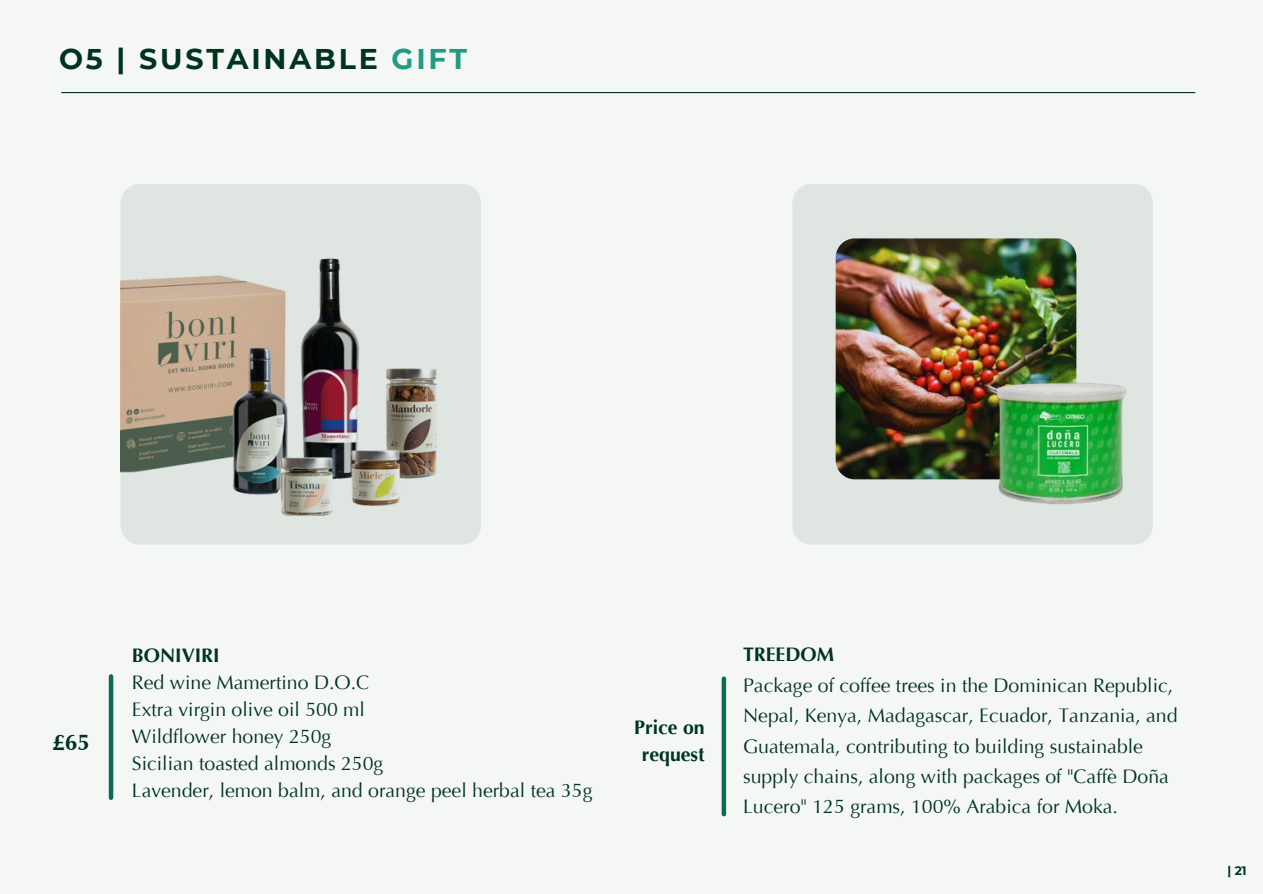
<style>
.page{position:relative;width:1263px;height:894px;background:#fff}
.page>*{position:absolute;margin:0;border:0;box-sizing:border-box;transform-origin:0 0}
.t1{font:700 28.5px "Montserrat";letter-spacing:.1em;color:#003320}
.t2{font:700 22.5px "Optima LT Pro";color:#003320}
.t3{font:19.5px/27px "Optima LT Pro";color:#003320}
.t4{font:700 19.5px/27px "Optima LT Pro";color:#003320;text-align:center}
.t5{font:700 12.15px "Montserrat";color:#003320}
.s1{color:#219b82}
</style>
<div class="page">
<div style="left:0;top:0;width:1263px;height:893px;background:#f5f7f5"></div>
<div style="left:792px;top:184px;width:361px;height:360px;background:#dfe6e2;border-radius:19px"></div>
<hr style="left:61px;top:92px;width:1134px;height:1px;background:#003320">
<hr style="left:109px;top:676px;width:4px;height:121px;background:#0e6a56">
<hr style="left:722px;top:678px;width:4px;height:135px;background:#0e6a56">
<svg style="left:121px;top:184px;width:360px;height:360px;background:#bebdb5"></svg>
<img style="left:836px;top:238px;width:240px;height:241px;border-radius:19px">
<img style="left:876px;top:295px;width:275px;height:250px">
<h3 class="t1" style="left:59px;top:41px;width:410px">O5 | SUSTAINABLE <span class="s1">GIFT</span></h3>
<h2 class="t2" style="left:52px;top:733px;width:39px">£65</h2>
<p class="t4" style="left:132px;top:644px;width:89px">BONIVIRI</p>
<p class="t3" style="left:132px;top:671px;width:462px">Red wine Mamertino D.O.C<br>Extra virgin olive oil 500 ml<br>Wildflower honey 250g<br>Sicilian toasted almonds 250g<br>Lavender, lemon balm, and orange peel herbal tea 35g</p>
<p class="t4" style="left:634px;top:716px;width:72px">Price on request</p>
<p class="t4" style="left:743px;top:643px;width:92px">TREEDOM</p>
<p class="t3" style="left:743px;top:671px;width:436px;line-height:30.3px">Package of coffee trees in the Dominican Republic, Nepal, Kenya, Madagascar, Ecuador, Tanzania, and Guatemala, contributing to building sustainable supply chains, along with packages of "Caffè Doña Lucero" 125 grams, 100% Arabica for Moka.</p>
<p class="t5" style="left:1227px;top:863px;width:21px">| 21</p>
</div>
